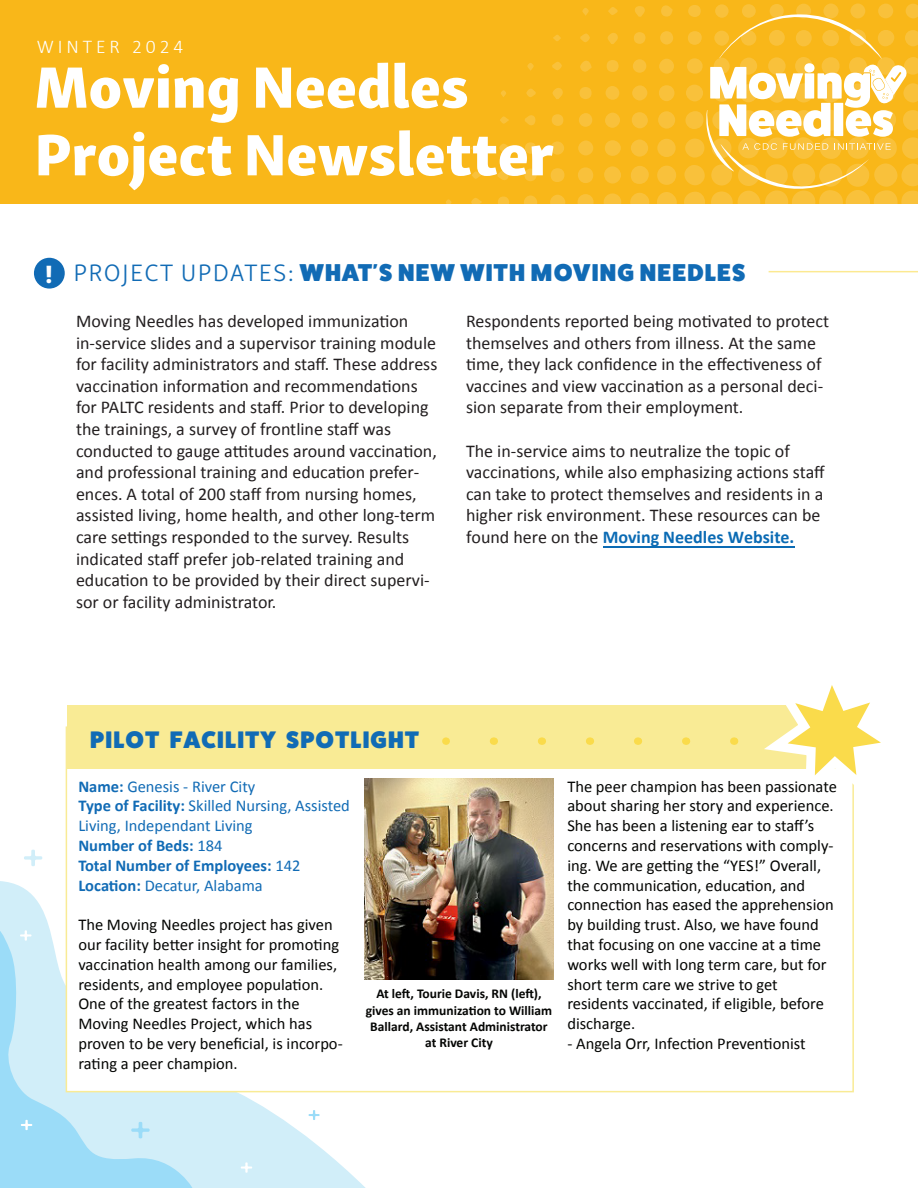
<style>
.page{position:relative;width:918px;height:1188px;background:#fff}
.page>*{position:absolute;margin:0;border:0;box-sizing:border-box;transform-origin:0 0}
.t1{font:59.85px "Skolar Sans Latn Eb";color:#fff}
.t2{font:25.8px "Skolar Sans Latn Eb";color:#fff}
.t3{font:800 24.45px "Fat Frank";letter-spacing:.05em;color:#116bb5}
.t4{font:800 24px "Fat Frank";letter-spacing:.05em;color:#116bb5}
.t5{font:300 19.5px "Calibri";letter-spacing:.2em;color:#fff}
.t6{font:18px/21.6px "Calibri";color:#231f20}
.t7{font:16.5px/19.8px "Calibri";color:#040503}
.t8{font:16.5px/19.8px "Calibri";color:#116bb5}
.t9{font:700 13.5px/16.2px "Calibri";color:#040503;text-align:center}
.s1{font-family:"Skolar Sans Latn";font-weight:300}
.s2{font-weight:700;color:#0b6bb4}
.s3{font-weight:700}
</style>
<div class="page">
<hr style="left:769px;top:271px;width:149px;height:1px;background:#fadb49">
<div style="left:0;top:0;width:918px;height:203px;background:#f9b719"></div>
<svg style="left:37px;top:63px;width:430px;height:60px"></svg>
<svg style="left:657px;top:192px;width:20px;height:11px"></svg>
<div style="left:657px;top:166px;width:19px;height:19px;background:#f9c13b;border-radius:50%"></div>
<svg style="left:630px;top:193px;width:19px;height:10px"></svg>
<div style="left:657px;top:139px;width:19px;height:18px;background:#f9c13b;border-radius:50%"></div>
<div style="left:631px;top:166px;width:18px;height:18px;background:#f9c13b;border-radius:50%"></div>
<svg style="left:604px;top:193px;width:17px;height:10px"></svg>
<div style="left:631px;top:139px;width:17px;height:18px;background:#f9c13b;border-radius:50%"></div>
<div style="left:658px;top:111px;width:17px;height:18px;background:#f9c13b;border-radius:50%"></div>
<div style="left:604px;top:166px;width:17px;height:18px;background:#f9c13b;border-radius:50%"></div>
<div style="left:632px;top:112px;width:16px;height:16px;background:#f9c13b;border-radius:50%"></div>
<div style="left:605px;top:140px;width:16px;height:16px;background:#f9c13b;border-radius:50%"></div>
<div style="left:659px;top:85px;width:16px;height:16px;background:#f9c13b;border-radius:50%"></div>
<svg style="left:577px;top:194px;width:17px;height:9px"></svg>
<div style="left:578px;top:167px;width:15px;height:16px;background:#f9c13b;border-radius:50%"></div>
<div style="left:823px;top:3px;width:16px;height:15px;background:#f9ba23;border-radius:50%"></div>
<svg style="left:632px;top:85px;width:16px;height:16px"></svg>
<div style="left:605px;top:113px;width:15px;height:15px;background:#f9c13b;border-radius:50%"></div>
<div style="left:878px;top:3px;width:15px;height:15px;background:#f9ba23;border-radius:50%"></div>
<svg style="left:550px;top:195px;width:15px;height:8px"></svg>
<div style="left:578px;top:140px;width:15px;height:15px;background:#f9c13b;border-radius:50%"></div>
<div style="left:850px;top:3px;width:15px;height:15px;background:#f9ba25;border-radius:50%"></div>
<div style="left:659px;top:59px;width:15px;height:15px;background:#f9c13b;border-radius:50%"></div>
<div style="left:551px;top:168px;width:14px;height:14px;background:#f9c13b;border-radius:50%"></div>
<div style="left:606px;top:86px;width:13px;height:14px;background:#f9c13b;border-radius:50%"></div>
<div style="left:579px;top:113px;width:13px;height:14px;background:#f9c13b;border-radius:50%"></div>
<svg style="left:524px;top:195px;width:13px;height:8px"></svg>
<div style="left:633px;top:59px;width:13px;height:14px;background:#f9c13b;border-radius:50%"></div>
<svg style="left:660px;top:31px;width:14px;height:14px"></svg>
<div style="left:551px;top:141px;width:13px;height:14px;background:#f9c13b;border-radius:50%"></div>
<svg style="left:524px;top:168px;width:13px;height:13px"></svg>
<div style="left:579px;top:87px;width:13px;height:12px;background:#f9c13b;border-radius:50%"></div>
<div style="left:607px;top:60px;width:12px;height:12px;background:#f9c13b;border-radius:50%"></div>
<div style="left:525px;top:142px;width:11px;height:12px;background:#f9c13b;border-radius:50%"></div>
<div style="left:634px;top:32px;width:12px;height:12px;background:#f9c13b;border-radius:50%"></div>
<div style="left:552px;top:114px;width:12px;height:12px;background:#f9c13b;border-radius:50%"></div>
<svg style="left:498px;top:196px;width:11px;height:7px"></svg>
<svg style="left:661px;top:5px;width:12px;height:12px"></svg>
<svg style="left:580px;top:61px;width:12px;height:11px"></svg>
<svg style="left:497px;top:170px;width:12px;height:10px"></svg>
<svg style="left:607px;top:33px;width:11px;height:11px"></svg>
<svg style="left:552px;top:88px;width:11px;height:11px"></svg>
<svg style="left:635px;top:6px;width:10px;height:11px"></svg>
<svg style="left:525px;top:115px;width:11px;height:10px"></svg>
<svg style="left:499px;top:144px;width:10px;height:9px"></svg>
<svg style="left:580px;top:33px;width:10px;height:9px"></svg>
<svg style="left:471px;top:198px;width:11px;height:5px"></svg>
<svg style="left:552px;top:62px;width:10px;height:8px"></svg>
<svg style="left:608px;top:7px;width:10px;height:8px"></svg>
<svg style="left:526px;top:88px;width:10px;height:9px"></svg>
<svg style="left:472px;top:171px;width:9px;height:8px"></svg>
<svg style="left:500px;top:116px;width:9px;height:8px"></svg>
<svg style="left:470px;top:145px;width:9px;height:6px"></svg>
<svg style="left:553px;top:34px;width:8px;height:7px"></svg>
<svg style="left:582px;top:8px;width:7px;height:8px"></svg>
<svg style="left:527px;top:63px;width:7px;height:8px"></svg>
<svg style="left:446px;top:199px;width:6px;height:4px"></svg>
<svg style="left:501px;top:90px;width:5px;height:7px"></svg>
<svg style="left:0;top:881px;width:367px;height:307px;fill:#d1eef9"></svg>
<svg style="left:241px;top:1162px;width:11px;height:11px"></svg>
<svg style="left:0;top:930px;width:195px;height:258px;background:#bce7f8"></svg>
<svg style="left:21px;top:1120px;width:11px;height:10px"></svg>
<svg style="left:24px;top:850px;width:18px;height:16px"></svg>
<svg style="left:131px;top:1122px;width:19px;height:16px"></svg>
<svg style="left:309px;top:1110px;width:11px;height:10px"></svg>
<div style="left:34px;top:258px;width:31px;height:31px;background:#116bb5;border-radius:50%"></div>
<div style="left:66px;top:726px;width:788px;height:366px;background:#fff;border:2px solid #f9eb95"></div>
<div style="left:67px;top:705px;width:787px;height:64px;background:#f9eb95"></div>
<svg style="left:684px;top:4px;width:234px;height:199px"></svg>
<svg style="left:494px;top:685px;width:387px;height:134px"></svg>
<img style="left:365px;top:779px;width:188px;height:200px">
<hr style="left:603px;top:546px;width:191px;height:1px;background:#0b6bb4">
<p class="t5" style="left:37px;top:34px;width:148px">WINTER 2024</p>
<h1 class="t1" style="left:35px;top:104px;width:521px">Project Newsletter</h1>
<h2 class="t2" style="left:45px;top:252px;width:9px">!</h2>
<h3 class="t3" style="left:74px;top:259px;width:673px"><span class="s1">PROJECT UPDATES:</span> WHAT'S NEW WITH MOVING NEEDLES</h3>
<p class="t6" style="left:76px;top:310px;width:363px">Moving Needles has developed immunization in-service slides and a supervisor training module for facility administrators and staff. These address vaccination information and recommendations for PALTC residents and staff. Prior to developing the trainings, a survey of frontline staff was conducted to gauge attitudes around vaccination, and professional training and education prefer&shy;ences. A total of 200 staff from nursing homes, assisted living, home health, and other long-term care settings responded to the survey. Results indicated staff prefer job-related training and education to be provided by their direct supervi&shy;sor or facility administrator.</p>
<p class="t6" style="left:466px;top:310px;width:365px">Respondents reported being motivated to protect themselves and others from illness. At the same time, they lack confidence in the effectiveness of vaccines and view vaccination as a personal deci&shy;sion separate from their employment.</p>
<p class="t6" style="left:466px;top:439px;width:360px">The in-service aims to neutralize the topic of vaccinations, while also emphasizing actions staff can take to protect themselves and residents in a higher risk environment. These resources can be found here on the <span class="s2">Moving Needles Website.</span></p>
<h3 class="t4" style="left:90px;top:726px;width:330px">PILOT FACILITY SPOTLIGHT</h3>
<p class="t8" style="left:78px;top:776px;width:273px"><span class="s3">Name:</span> Genesis - River City<br><span class="s3">Type of Facility:</span> Skilled Nursing, Assisted<br>Living, Independant Living<br><span class="s3">Number of Beds:</span> 184<br><span class="s3">Total Number of Employees:</span> 142<br><span class="s3">Location:</span> Decatur, Alabama</p>
<p class="t7" style="left:78px;top:914px;width:266px">The Moving Needles project has given our facility better insight for promoting vaccination health among our families, residents, and employee population.<br>One of the greatest factors in the Moving Needles Project, which has proven to be very beneficial, is incorpo&shy;rating a peer champion.</p>
<p class="t9" style="left:366px;top:985px;width:188px">At left, Tourie Davis, RN (left), gives an immunization to William<br>Ballard, Assistant Administrator at River City</p>
<p class="t7" style="left:567px;top:776px;width:271px">The peer champion has been passionate about sharing her story and experience.<br>She has been a listening ear to staff’s concerns and reservations with comply&shy;ing. We are getting the “YES!” Overall, the communication, education, and connection has eased the apprehension by building trust. Also, we have found that focusing on one vaccine at a time works well with long term care, but for short term care we strive to get residents vaccinated, if eligible, before discharge.</p>
<p class="t7" style="left:567px;top:1033px;width:240px">- Angela Orr, Infection Preventionist</p>
</div>
